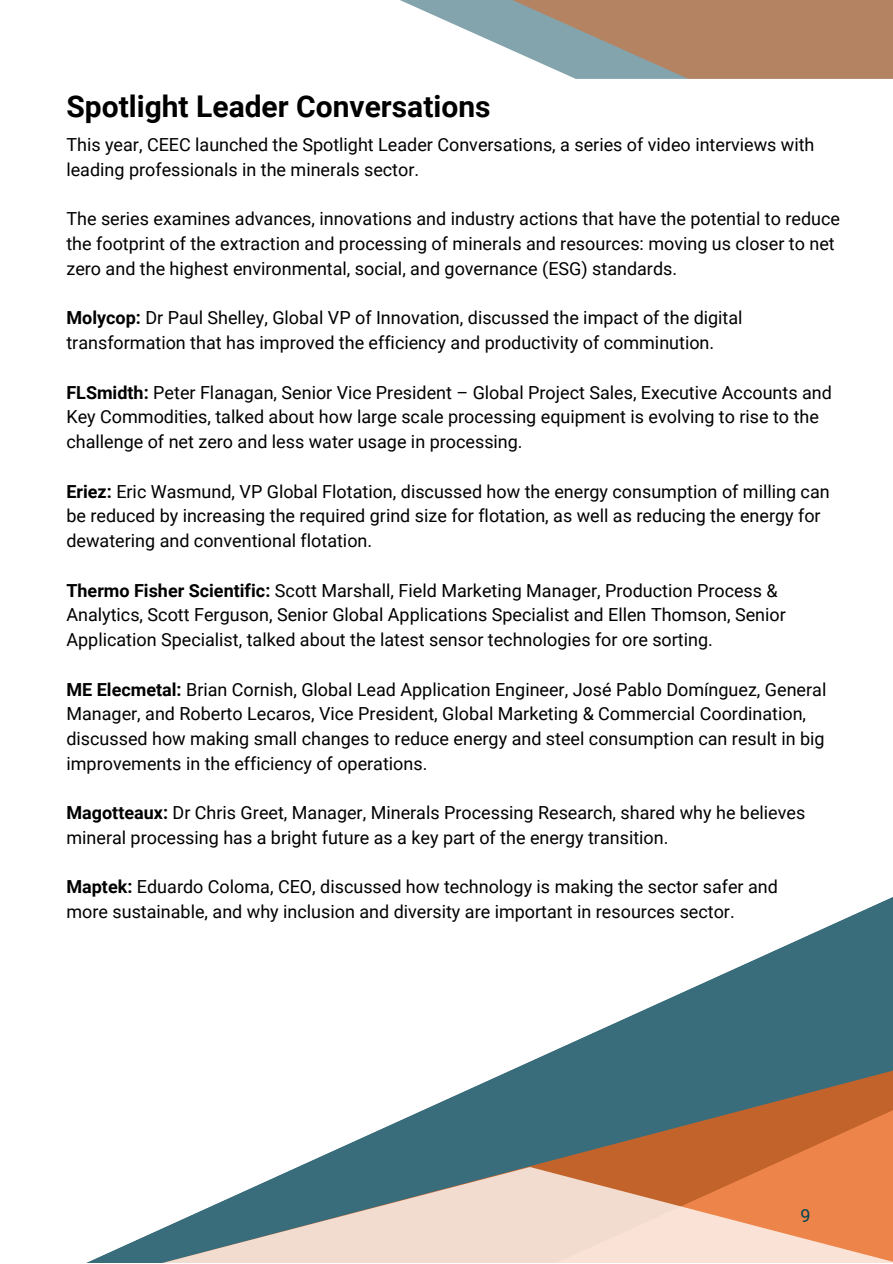
<style>
.page{position:relative;width:893px;height:1264px;background:#fff}
.page>*{position:absolute;margin:0;border:0;box-sizing:border-box;transform-origin:0 0}
.t1{font:700 30px "Roboto";color:#000}
.t2{font:18px/24.8px "Roboto";color:#000}
.t3{font:18px "Roboto";color:#045}
.s1{font-weight:700}
</style>
<div class="page">
<svg style="left:520px;top:897px;width:372px;height:169px"></svg>
<svg style="left:300px;top:1066px;width:592px;height:100px;fill:#396d7b"></svg>
<svg style="left:88px;top:1166px;width:804px;height:96px;background:#cdb6a5"></svg>
<svg style="left:400px;top:0;width:492px;height:79px"></svg>
<h1 class="t1" style="left:66px;top:89px;width:425px">Spotlight Leader Conversations</h1>
<p class="t2" style="left:66px;top:133px;width:749px">This year, CEEC launched the Spotlight Leader Conversations, a series of video interviews with leading professionals in the minerals sector.</p>
<p class="t2" style="left:66px;top:207px;width:775px">The series examines advances, innovations and industry actions that have the potential to reduce the footprint of the extraction and processing of minerals and resources: moving us closer to net zero and the highest environmental, social, and governance (ESG) standards.</p>
<p class="t2" style="left:66px;top:306px;width:677px"><span class="s1">Molycop:</span> Dr Paul Shelley, Global VP of Innovation, discussed the impact of the digital transformation that has improved the efficiency and productivity of comminution.</p>
<p class="t2" style="left:66px;top:380px;width:766px"><span class="s1">FLSmidth:</span> Peter Flanagan, Senior Vice President – Global Project Sales, Executive Accounts and<br>Key Commodities, talked about how large scale processing equipment is evolving to rise to the challenge of net zero and less water usage in processing.</p>
<p class="t2" style="left:66px;top:479px;width:764px"><span class="s1">Eriez:</span> Eric Wasmund, VP Global Flotation, discussed how the energy consumption of milling can be reduced by increasing the required grind size for flotation, as well as reducing the energy for dewatering and conventional flotation.</p>
<p class="t2" style="left:66px;top:578px;width:720px"><span class="s1">Thermo Fisher Scientific:</span> Scott Marshall, Field Marketing Manager, Production Process &amp;<br>Analytics, Scott Ferguson, Senior Global Applications Specialist and Ellen Thomson, Senior<br>Application Specialist, talked about the latest sensor technologies for ore sorting.</p>
<p class="t2" style="left:66px;top:677px;width:761px"><span class="s1">ME Elecmetal:</span> Brian Cornish, Global Lead Application Engineer, José Pablo Domínguez, General Manager, and Roberto Lecaros, Vice President, Global Marketing &amp; Commercial Coordination, discussed how making small changes to reduce energy and steel consumption can result in big improvements in the efficiency of operations.</p>
<p class="t2" style="left:66px;top:800px;width:740px"><span class="s1">Magotteaux:</span> Dr Chris Greet, Manager, Minerals Processing Research, shared why he believes mineral processing has a bright future as a key part of the energy transition.</p>
<p class="t2" style="left:66px;top:874px;width:712px"><span class="s1">Maptek:</span> Eduardo Coloma, CEO, discussed how technology is making the sector safer and more sustainable, and why inclusion and diversity are important in resources sector.</p>
<p class="t3" style="left:800px;top:1205px;width:12px">9</p>
</div>
